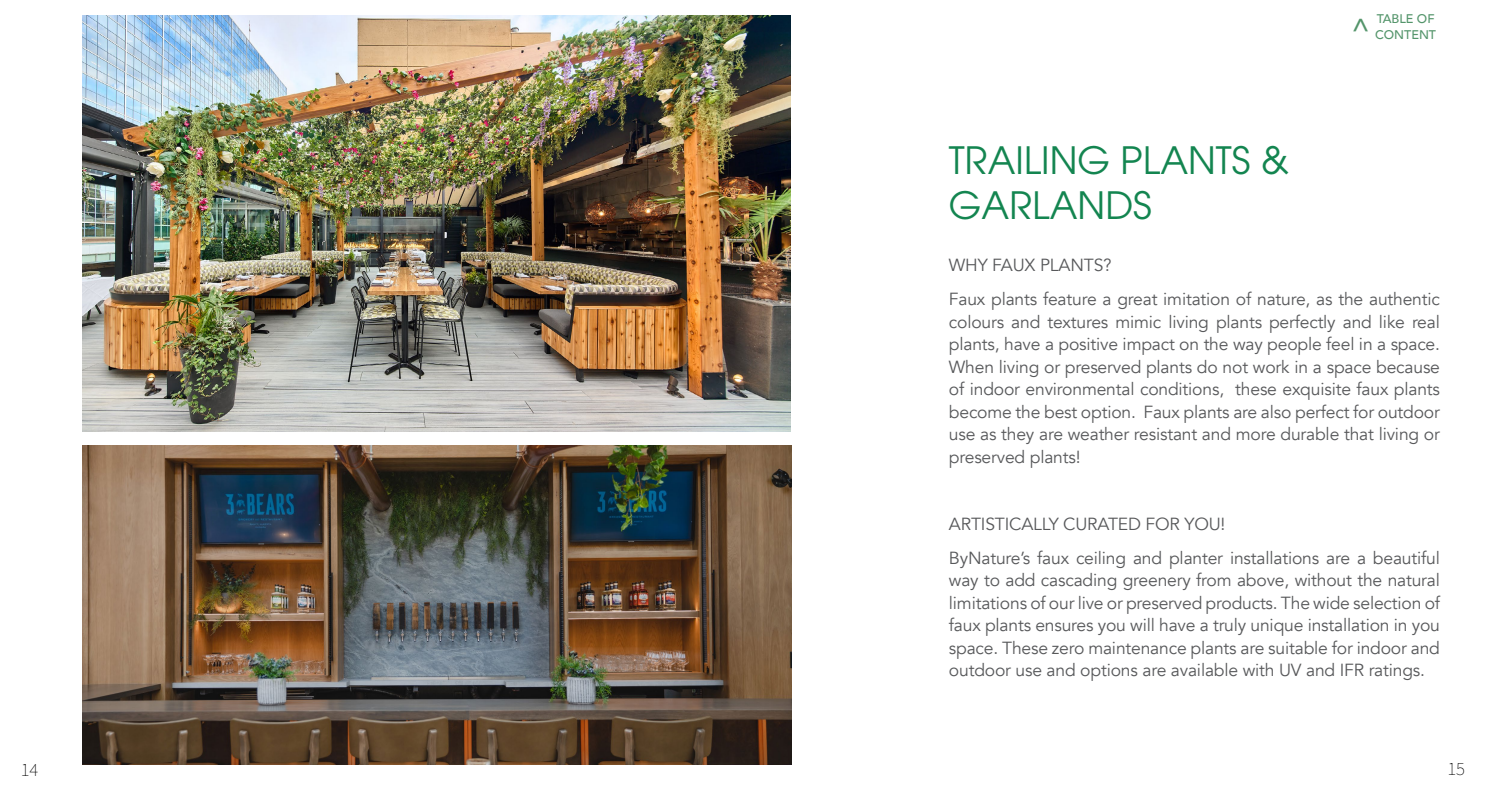
<style>
.page{position:relative;width:1485px;height:810px;background:#fff}
.page>*{position:absolute;margin:0;border:0;box-sizing:border-box;transform-origin:0 0}
.t1{font:37.5px/45px "ITC Avant Garde Pro";color:#138550}
.t2{font:500 28.75px "Avenir";color:#54956b}
.t3{font:200 18.75px "Source Sans Pro";color:#000}
.t4{font:17.5px/22.5px "Avenir";letter-spacing:-.01em;color:#58595b}
.t5{font:500 12.5px "Avenir";color:#54956b}
</style>
<div class="page">
<img style="left:82px;top:446px;width:710px;height:319px">
<img style="left:82px;top:15px;width:709px;height:416px">
<h1 class="t1" style="left:949px;top:137px;width:342px">TRAILING PLANTS &amp;<br>GARLANDS</h1>
<p class="t5" style="left:1377px;top:7px;width:59px">TABLE OF</p>
<h2 class="t2" style="left:1351px;top:4px;width:21px">^</h2>
<p class="t5" style="left:1375px;top:24px;width:63px">CONTENT</p>
<p class="t4" style="left:949px;top:249px;width:493px;line-height:33.8px">WHY FAUX PLANTS?<br>Faux plants feature a great imitation of nature, as the authentic</p>
<p class="t4" style="left:949px;top:311px;width:493px;text-align:justify">colours and textures mimic living plants perfectly and like real plants, have a positive impact on the way people feel in a space.<br>When living or preserved plants do not work in a space because of indoor environmental conditions, these exquisite faux plants become the best option. Faux plants are also perfect for outdoor use as they are weather resistant and more durable that living or preserved plants!</p>
<p class="t4" style="left:949px;top:508px;width:492px;line-height:33.8px">ARTISTICALLY CURATED FOR YOU!<br>ByNature’s faux ceiling and planter installations are a beautiful</p>
<p class="t4" style="left:949px;top:569px;width:493px;text-align:justify">way to add cascading greenery from above, without the natural limitations of our live or preserved products. The wide selection of faux plants ensures you will have a truly unique installation in you space. These zero maintenance plants are suitable for indoor and outdoor use and options are available with UV and IFR ratings.</p>
<p class="t3" style="left:21px;top:758px;width:19px">14</p>
<p class="t3" style="left:1447px;top:756px;width:19px">15</p>
</div>
